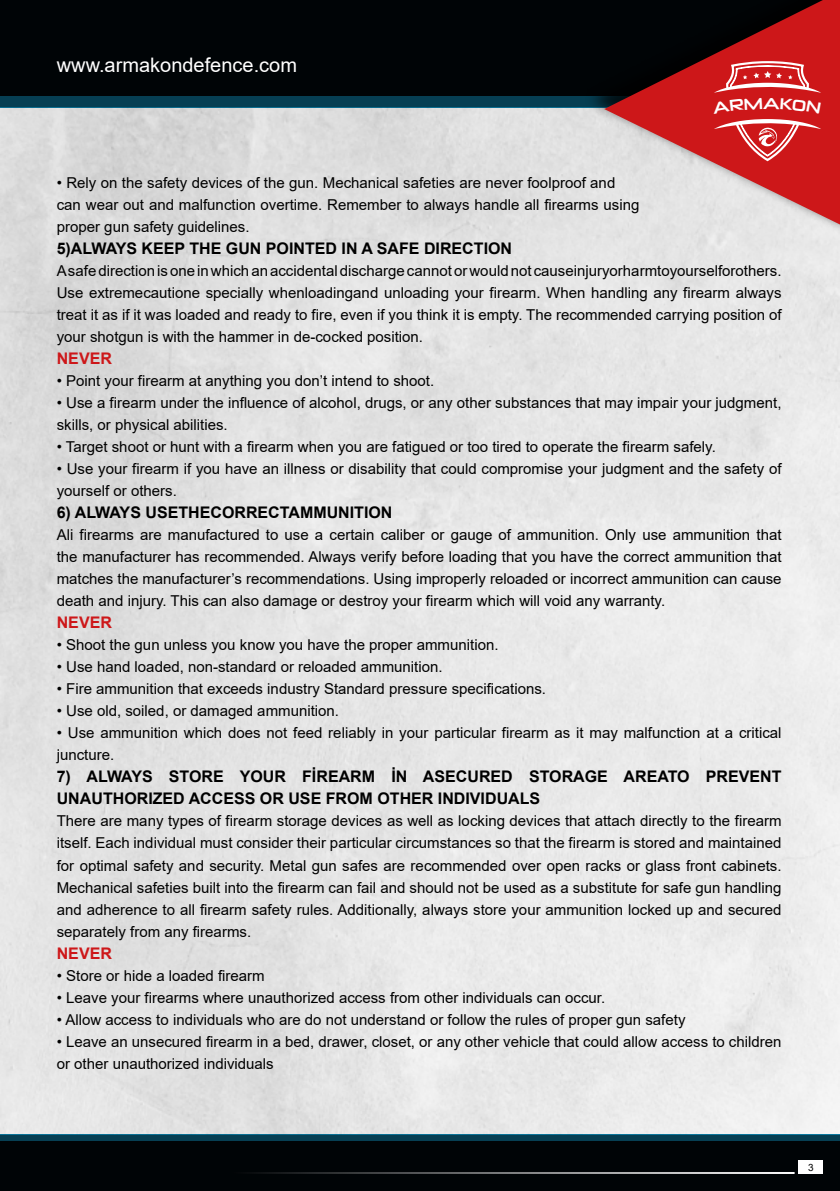
<style>
.page{position:relative;width:840px;height:1191px;background:#fff}
.page>*{position:absolute;margin:0;border:0;box-sizing:border-box;transform-origin:0 0}
.t1{font:20px "Arial";color:#fff}
.t2{font:700 16px/22px "Arial";color:#000}
.t3{font:700 16px "Arial";color:#cd1719}
.t4{font:15px/22px "Arial";color:#000}
.t5{font:10px "Arial";color:#000}
</style>
<div class="page">
<svg style="left:0;top:0;width:582px;height:108px;fill:#000406"></svg>
<svg style="left:0;top:1134px;width:839px;height:57px;fill:#000406"></svg>
<div style="left:582px;top:0;width:257px;height:235px;background:#000;opacity:.75"></div>
<svg style="left:604px;top:0;width:235px;height:233px"></svg>
<hr style="left:229px;top:1172px;width:565px;height:2px;background:#fff">
<div style="left:798px;top:1160px;width:24px;height:14px;background:#fff"></div>
<svg style="left:711px;top:57px;width:109px;height:105px"></svg>
<h1 class="t1" style="left:57px;top:51px;width:242px">www.armakondefence.com</h1>
<p class="t4" style="left:57px;top:172px;width:583px">• Rely on the safety devices of the gun. Mechanical safeties are never foolproof and can wear out and malfunction overtime. Remember to always handle all firearms using proper gun safety guidelines.</p>
<p class="t2" style="left:57px;top:238px;width:456px">5)ALWAYS KEEP THE GUN POINTED IN A SAFE DIRECTION</p>
<p class="t4" style="left:57px;top:260px;width:725px;text-align:justify">A safe direction is one in which an accidental discharge cannot or would not causeinjuryorharmtoyourselforothers.<br>Use extremecautione specially whenloadingand unloading your firearm. When handling any firearm always treat it as if it was loaded and ready to fire, even if you think it is empty. The recommended carrying position of your shotgun is with the hammer in de-cocked position.</p>
<p class="t3" style="left:57px;top:347px;width:57px">NEVER</p>
<p class="t4" style="left:57px;top:370px;width:379px">• Point your firearm at anything you don’t intend to shoot.</p>
<p class="t4" style="left:57px;top:392px;width:725px">• Use a firearm under the influence of alcohol, drugs, or any other substances that may impair your judgment, skills, or physical abilities.</p>
<p class="t4" style="left:57px;top:436px;width:660px">• Target shoot or hunt with a firearm when you are fatigued or too tired to operate the firearm safely.</p>
<p class="t4" style="left:57px;top:458px;width:725px">• Use your firearm if you have an illness or disability that could compromise your judgment and the safety of yourself or others.</p>
<p class="t2" style="left:57px;top:502px;width:337px">6) ALWAYS USETHECORRECTAMMUNITION</p>
<p class="t4" style="left:57px;top:524px;width:726px;text-align:justify">Ali firearms are manufactured to use a certain caliber or gauge of ammunition. Only use ammunition that the manufacturer has recommended. Always verify before loading that you have the correct ammunition that matches the manufacturer’s recommendations. Using improperly reloaded or incorrect ammunition can cause death and injury. This can also damage or destroy your firearm which will void any warranty.</p>
<p class="t3" style="left:57px;top:611px;width:57px">NEVER</p>
<p class="t4" style="left:57px;top:634px;width:443px">• Shoot the gun unless you know you have the proper ammunition.</p>
<p class="t4" style="left:57px;top:656px;width:387px">• Use hand loaded, non-standard or reloaded ammunition.</p>
<p class="t4" style="left:57px;top:678px;width:490px">• Fire ammunition that exceeds industry Standard pressure specifications.</p>
<p class="t4" style="left:57px;top:700px;width:284px">• Use old, soiled, or damaged ammunition.</p>
<p class="t4" style="left:57px;top:722px;width:725px">• Use ammunition which does not feed reliably in your particular firearm as it may malfunction at a critical juncture.</p>
<p class="t2" style="left:57px;top:766px;width:725px">7) ALWAYS STORE YOUR FİREARM İN ASECURED STORAGE AREATO PREVENT<br>UNAUTHORIZED ACCESS OR USE FROM OTHER INDIVIDUALS</p>
<p class="t4" style="left:57px;top:810px;width:725px;text-align:justify">There are many types of firearm storage devices as well as locking devices that attach directly to the firearm itself. Each individual must consider their particular circumstances so that the firearm is stored and maintained for optimal safety and security. Metal gun safes are recommended over open racks or glass front cabinets.<br>Mechanical safeties built into the firearm can fail and should not be used as a substitute for safe gun handling and adherence to all firearm safety rules. Additionally, always store your ammunition locked up and secured separately from any firearms.</p>
<p class="t3" style="left:57px;top:941px;width:57px">NEVER</p>
<p class="t4" style="left:57px;top:964px;width:209px">• Store or hide a loaded firearm</p>
<p class="t4" style="left:57px;top:986px;width:550px">• Leave your firearms where unauthorized access from other individuals can occur.</p>
<p class="t4" style="left:57px;top:1008px;width:630px">• Allow access to individuals who are do not understand or follow the rules of proper gun safety</p>
<p class="t4" style="left:57px;top:1030px;width:725px">• Leave an unsecured firearm in a bed, drawer, closet, or any other vehicle that could allow access to children or other unauthorized individuals</p>
<p class="t5" style="left:807px;top:1160px;width:7px">3</p>
</div>
